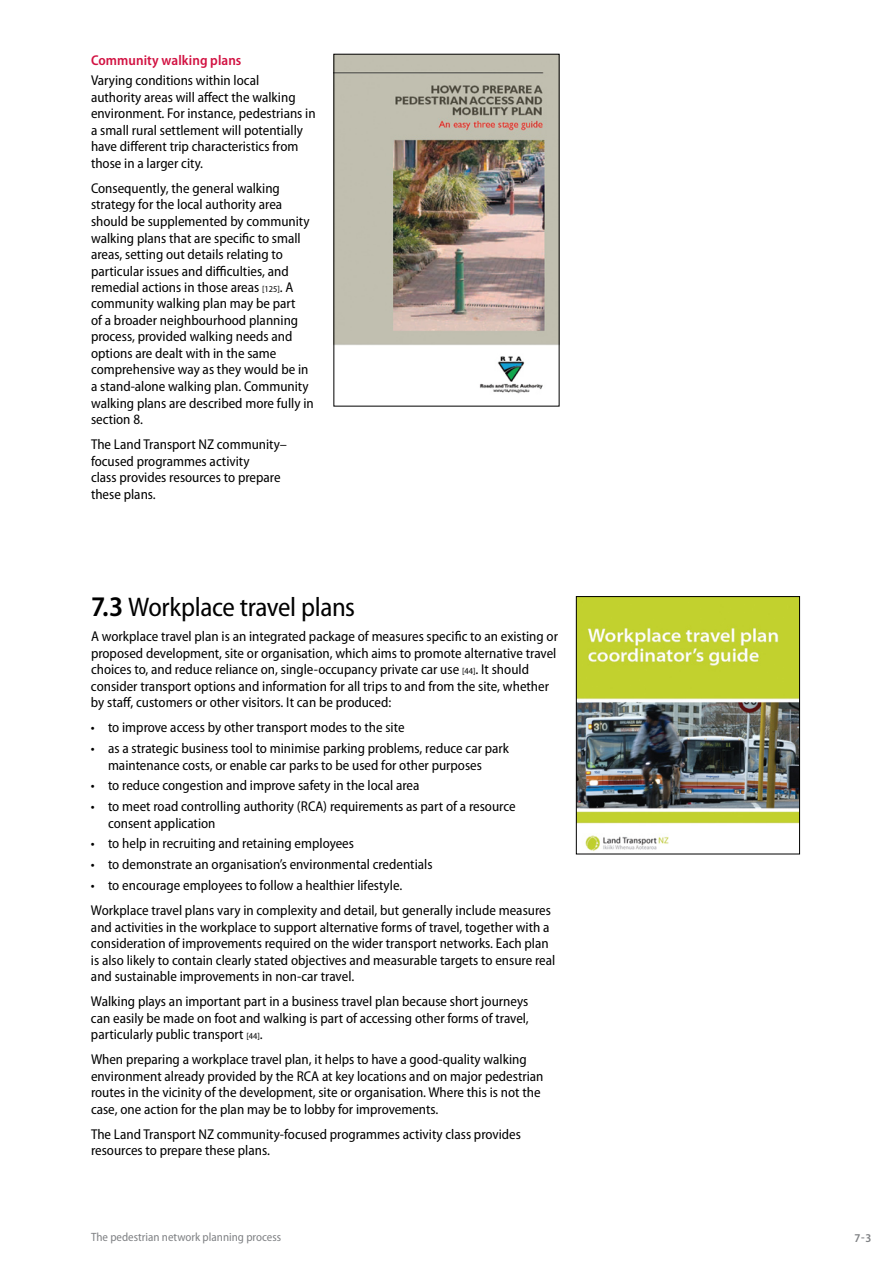
<style>
.page{position:relative;width:893px;height:1263px;background:#fff}
.page>*{position:absolute;margin:0;border:0;box-sizing:border-box;transform-origin:0 0}
.t1{font:semi-condensed 27px "Myriad Pro";letter-spacing:-.015em;color:#000}
.t2{font:semi-condensed 14.25px/16.5px "Myriad Pro";color:#000}
.t3{font:semi-condensed 12px "Myriad Pro";color:#808285}
.t4{font:600 semi-condensed 12px "Myriad Pro";color:#808285}
.s1{font-weight:600;color:#d21242}
.s2{font-size:9px}
.s3{font-weight:600;font-size:28.5px}
</style>
<div class="page">
<img style="left:333px;top:54px;width:224px;height:350px">
<img style="left:578px;top:598px;width:220px;height:253px">
<div style="left:576px;top:596px;width:224px;height:258px;border:1px solid #000"></div>
<p class="t2" style="left:91px;top:50px;width:170px;line-height:20.7px"><span class="s1">Community walking plans<br></span>Varying conditions within local</p>
<p class="t2" style="left:91px;top:89px;width:226px">authority areas will affect the walking environment. For instance, pedestrians in a small rural settlement will potentially have different trip characteristics from those in a larger city.</p>
<p class="t2" style="left:91px;top:180px;width:224px">Consequently, the general walking strategy for the local authority area should be supplemented by community walking plans that are specific to small areas, setting out details relating to particular issues and difficulties, and remedial actions in those areas <span class="s2">[125]</span>. A community walking plan may be part<br>of a broader neighbourhood planning process, provided walking needs and options are dealt with in the same comprehensive way as they would be in a stand-alone walking plan. Community walking plans are described more fully in section 8.</p>
<p class="t2" style="left:91px;top:436px;width:198px">The Land Transport NZ community– focused programmes activity<br>class provides resources to prepare these plans.</p>
<p class="t1" style="left:91px;top:593px;width:266px"><span class="s3">7.3</span> Workplace travel plans</p>
<p class="t2" style="left:91px;top:629px;width:468px">A workplace travel plan is an integrated package of measures specific to an existing or proposed development, site or organisation, which aims to promote alternative travel choices to, and reduce reliance on, single-occupancy private car use <span class="s2">[44]</span>. It should consider transport options and information for all trips to and from the site, whether by staff, customers or other visitors. It can be produced:</p>
<p class="t2" style="left:91px;top:720px;width:315px">• to improve access by other transport modes to the site</p>
<p class="t2" style="left:108px;top:740px;width:403px;text-indent:-17px">• as a strategic business tool to minimise parking problems, reduce car park maintenance costs, or enable car parks to be used for other purposes</p>
<p class="t2" style="left:91px;top:778px;width:330px">• to reduce congestion and improve safety in the local area</p>
<p class="t2" style="left:108px;top:798px;width:409px;text-indent:-17px">• to meet road controlling authority (RCA) requirements as part of a resource consent application</p>
<p class="t2" style="left:91px;top:836px;width:264px">• to help in recruiting and retaining employees</p>
<p class="t2" style="left:91px;top:856px;width:343px">• to demonstrate an organisation’s environmental credentials</p>
<p class="t2" style="left:91px;top:873px;width:461px;line-height:25px">• to encourage employees to follow a healthier lifestyle.<br>Workplace travel plans vary in complexity and detail, but generally include measures</p>
<p class="t2" style="left:91px;top:919px;width:466px">and activities in the workplace to support alternative forms of travel, together with a consideration of improvements required on the wider transport networks. Each plan is also likely to contain clearly stated objectives and measurable targets to ensure real and sustainable improvements in non-car travel.</p>
<p class="t2" style="left:91px;top:993px;width:439px;text-align:justify">Walking plays an important part in a business travel plan because short journeys can easily be made on foot and walking is part of accessing other forms of travel, particularly public transport <span class="s2">[44]</span>.</p>
<p class="t2" style="left:91px;top:1051px;width:454px">When preparing a workplace travel plan, it helps to have a good-quality walking environment already provided by the RCA at key locations and on major pedestrian routes in the vicinity of the development, site or organisation. Where this is not the case, one action for the plan may be to lobby for improvements.</p>
<p class="t2" style="left:91px;top:1126px;width:431px">The Land Transport NZ community-focused programmes activity class provides resources to prepare these plans.</p>
<p class="t3" style="left:91px;top:1230px;width:192px">The pedestrian network planning process</p>
<p class="t4" style="left:854px;top:1231px;width:19px">7-3</p>
</div>
